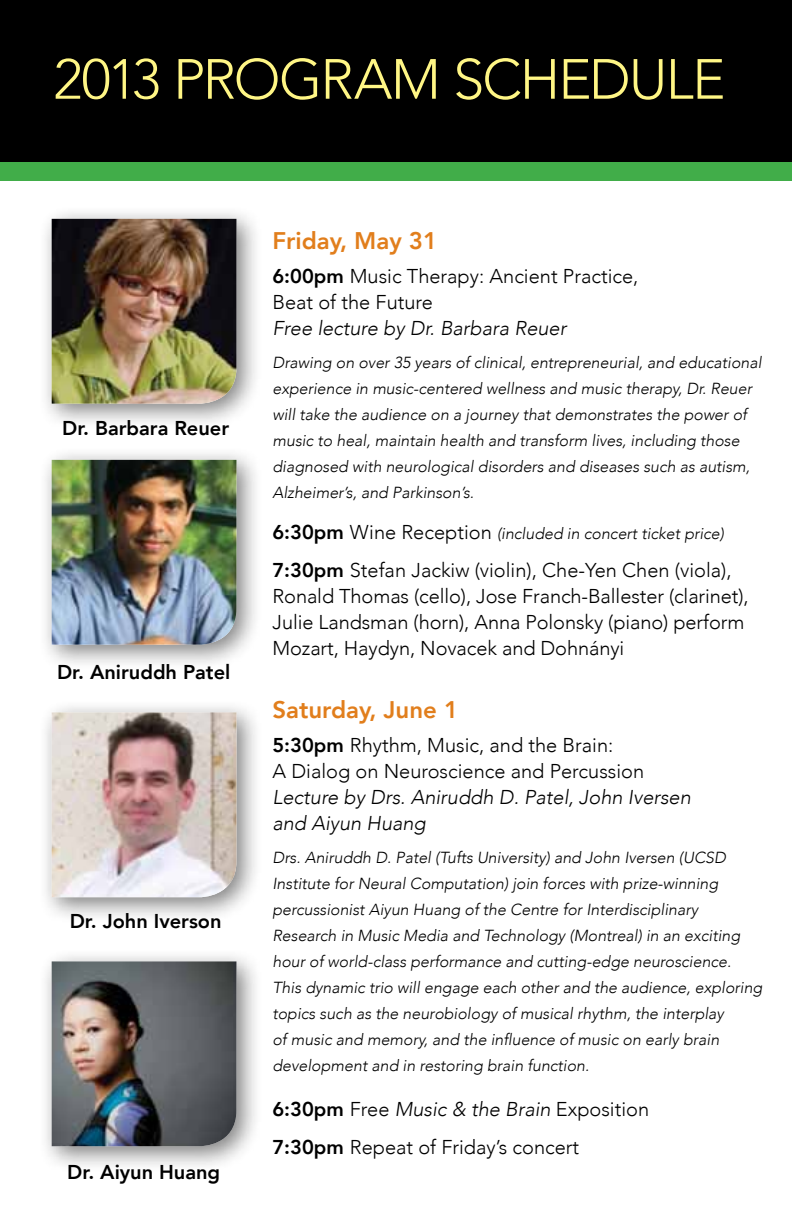
<style>
.page{position:relative;width:792px;height:1224px;background:#fff}
.page>*{position:absolute;margin:0;border:0;box-sizing:border-box;transform-origin:0 0}
.t1{font:300 56px "Avenir";letter-spacing:-.03em;color:#fff685}
.t2{font:800 24px "Avenir";color:#e17e1c}
.t3{font:300 20px/26px "Avenir";color:#000}
.t4{font:italic 300 20px/26px "Avenir";color:#000}
.t5{font:800 20px "Avenir";color:#000}
.t6{font:italic 300 16px/26px "Avenir";color:#000}
.s1{font-weight:800}
.s2{font-weight:800;font-style:normal;font-size:20px}
.s3{font-style:normal;font-size:20px}
.s4{font-style:italic}
</style>
<div class="page">
<div style="left:0;top:140px;width:792px;height:41px;background:#41ad49"></div>
<div style="left:0;top:0;width:792px;height:162px;background:#000"></div>
<div style="left:38px;top:205px;width:225px;height:225px;background:#000;opacity:.5"></div>
<img style="left:52px;top:219px;width:184px;height:185px">
<div style="left:38px;top:698px;width:225px;height:226px;background:#000;opacity:.5"></div>
<img style="left:52px;top:712px;width:184px;height:185px">
<div style="left:38px;top:446px;width:225px;height:225px;background:#000;opacity:.5"></div>
<img style="left:52px;top:460px;width:184px;height:185px">
<div style="left:38px;top:947px;width:225px;height:226px;background:#000;opacity:.5"></div>
<img style="left:52px;top:961px;width:184px;height:185px">
<h1 class="t1" style="left:53px;top:46px;width:266px">2013 program</h1>
<h1 class="t1" style="left:453px;top:46px;width:240px">Schedule</h1>
<p class="t5" style="left:62px;top:409px;width:169px">Dr. Barbara Reuer</p>
<p class="t5" style="left:57px;top:654px;width:175px">Dr. Aniruddh Patel</p>
<p class="t5" style="left:70px;top:903px;width:153px">Dr. John Iverson</p>
<p class="t5" style="left:67px;top:1154px;width:154px">Dr. Aiyun Huang</p>
<h2 class="t2" style="left:272px;top:219px;width:166px">Friday, May 31</h2>
<p class="t3" style="left:272px;top:263px;width:367px"><span class="s1">6:00pm</span> Music Therapy: Ancient Practice,<br>Beat of the Future</p>
<p class="t4" style="left:272px;top:315px;width:295px">Free lecture by Dr. Barbara Reuer</p>
<p class="t6" style="left:272px;top:349px;width:491px">Drawing on over 35 years of clinical, entrepreneurial, and educational experience in music-centered wellness and music therapy, Dr. Reuer will take the audience on a journey that demonstrates the power of music to heal, maintain health and transform lives, including those diagnosed with neurological disorders and diseases such as autism, Alzheimer’s, and Parkinson’s.</p>
<p class="t6" style="left:272px;top:520px;width:453px"><span class="s2">6:30pm</span> <span class="s3">Wine Reception</span> (included in concert ticket price)</p>
<p class="t3" style="left:272px;top:557px;width:478px"><span class="s1">7:30pm</span> Stefan Jackiw (violin), Che-Yen Chen (viola), Ronald Thomas (cello), Jose Franch-Ballester (clarinet), Julie Landsman (horn), Anna Polonsky (piano) perform Mozart, H aydyn, Novacek and Dohnányi</p>
<h2 class="t2" style="left:272px;top:688px;width:187px">Saturday, June 1</h2>
<p class="t3" style="left:272px;top:732px;width:373px"><span class="s1">5:30pm</span> Rhythm, Music, and the Brain:<br>A Dialog on Neuroscience and Percussion</p>
<p class="t4" style="left:272px;top:784px;width:420px">Lecture by Drs. Aniruddh D. Patel, John Iversen and Aiyun Huang</p>
<p class="t6" style="left:272px;top:844px;width:491px">Drs. Aniruddh D. Patel (Tufts University) and John Iversen (UCSD Institute for Neural Computation) join forces with prize-winning percussionist Aiyun Huang of the Centre for Interdisciplinary Research in Music Media and Technology (Montreal) in an exciting hour of world-class performance and cutting-edge neuroscience.<br>This dynamic trio will engage each other and the audience, exploring topics such as the neurobiology of musical rhythm, the interplay<br>of music and memory, and the influence of music on early brain development and in restoring brain function.</p>
<p class="t3" style="left:272px;top:1090px;width:378px;line-height:38px"><span class="s1">6:30pm</span> Free <span class="s4">Music &amp; the Brain</span> Exposition<br><span class="s1">7:30pm</span> Repeat of Friday’s concert</p>
</div>
